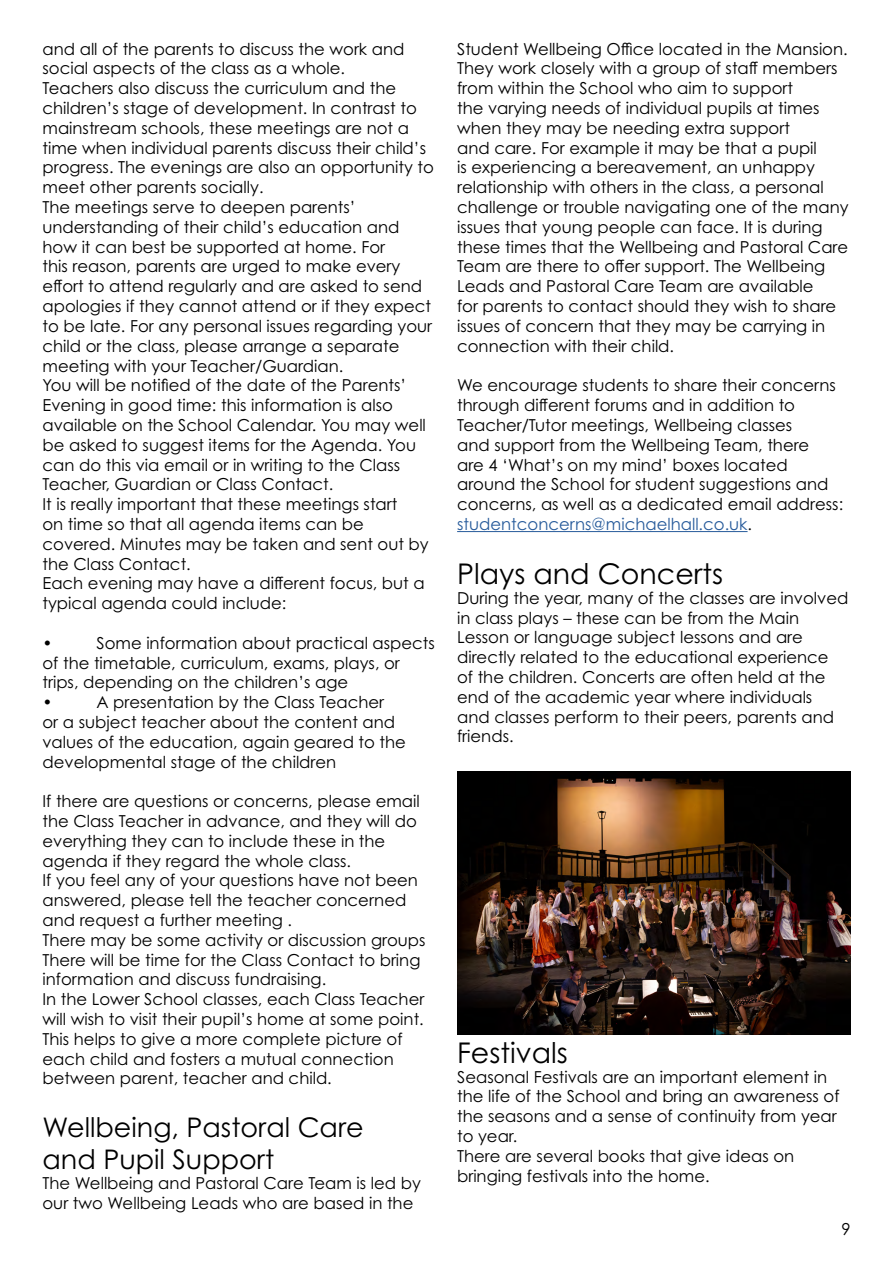
<style>
.page{position:relative;width:893px;height:1263px;background:#fff}
.page>*{position:absolute;margin:0;border:0;box-sizing:border-box;transform-origin:0 0}
.t1{font:28.5px "Century Gothic Pro";color:#000}
.t2{font:27px/32.4px "Century Gothic Pro";color:#000}
.t3{font:16.5px/19.8px "Century Gothic Pro";color:#000}
.s1{color:#275b9b}
</style>
<div class="page">
<hr style="left:457px;top:531px;width:291px;height:1px;background:#275b9b">
<img style="left:457px;top:772px;width:393px;height:262px">
<p class="t3" style="left:43px;top:39px;width:393px">and all of the parents to discuss the work and social aspects of the class as a whole.<br>Teachers also discuss the curriculum and the children’s stage of development. In contrast to mainstream schools, these meetings are not a time when individual parents discuss their child’s progress. The evenings are also an opportunity to meet other parents socially.<br>The meetings serve to deepen parents’ understanding of their child’s education and how it can best be supported at home. For<br>this reason, parents are urged to make every effort to attend regularly and are asked to send apologies if they cannot attend or if they expect to be late. For any personal issues regarding your child or the class, please arrange a separate meeting with your Teacher/Guardian.<br>You will be notified of the date of the Parents’ Evening in good time: this information is also available on the School Calendar. You may well be asked to suggest items for the Agenda. You can do this via email or in writing to the Class Teacher, Guardian or Class Contact.<br>It is really important that these meetings start<br>on time so that all agenda items can be covered. Minutes may be taken and sent out by the Class Contact.<br>Each evening may have a different focus, but a typical agenda could include:</p>
<p class="t3" style="left:43px;top:633px;width:11px">•</p>
<p class="t3" style="left:43px;top:633px;width:394px;text-indent:54px">Some information about practical aspects of the timetable, curriculum, exams, plays, or trips, depending on the children’s age<br>•</p>
<p class="t3" style="left:43px;top:692px;width:365px;text-indent:54px">A presentation by the Class Teacher<br>or a subject teacher about the content and values of the education, again geared to the developmental stage of the children</p>
<p class="t3" style="left:43px;top:791px;width:385px">If there are questions or concerns, please email the Class Teacher in advance, and they will do everything they can to include these in the agenda if they regard the whole class.<br>If you feel any of your questions have not been answered, please tell the teacher concerned and request a further meeting .<br>There may be some activity or discussion groups There will be time for the Class Contact to bring information and discuss fundraising.<br>In the Lower School classes, each Class Teacher will wish to visit their pupil’s home at some point.<br>This helps to give a more complete picture of each child and fosters a mutual connection between parent, teacher and child.</p>
<h2 class="t2" style="left:43px;top:1110px;width:323px">Wellbeing, Pastoral Care and Pupil Support</h2>
<p class="t3" style="left:43px;top:1173px;width:380px">The Wellbeing and Pastoral Care Team is led by our two Wellbeing Leads who are based in the</p>
<p class="t3" style="left:457px;top:39px;width:393px">Student Wellbeing Office located in the Mansion.<br>They work closely with a group of staff members from within the School who aim to support<br>the varying needs of individual pupils at times when they may be needing extra support<br>and care. For example it may be that a pupil<br>is experiencing a bereavement, an unhappy relationship with others in the class, a personal challenge or trouble navigating one of the many issues that young people can face. It is during these times that the Wellbeing and Pastoral Care Team are there to offer support. The Wellbeing Leads and Pastoral Care Team are available<br>for parents to contact should they wish to share issues of concern that they may be carrying in connection with their child.</p>
<p class="t3" style="left:457px;top:375px;width:388px">We encourage students to share their concerns through different forums and in addition to Teacher/Tutor meetings, Wellbeing classes<br>and support from the Wellbeing Team, there<br>are 4 ‘What’s on my mind’ boxes located around the School for student suggestions and concerns, as well as a dedicated email address: <span class="s1">studentconcerns@michaelhall.co.uk</span>.</p>
<h1 class="t1" style="left:457px;top:556px;width:268px">Plays and Concerts</h1>
<p class="t3" style="left:457px;top:588px;width:393px">During the year, many of the classes are involved in class plays – these can be from the Main Lesson or language subject lessons and are directly related to the educational experience of the children. Concerts are often held at the end of the academic year where individuals and classes perform to their peers, parents and friends.</p>
<h1 class="t1" style="left:457px;top:1035px;width:112px">Festivals</h1>
<p class="t3" style="left:457px;top:1067px;width:384px">Seasonal Festivals are an important element in the life of the School and bring an awareness of the seasons and a sense of continuity from year to year.<br>There are several books that give ideas on bringing festivals into the home.</p>
<p class="t3" style="left:841px;top:1219px;width:11px">9</p>
</div>
